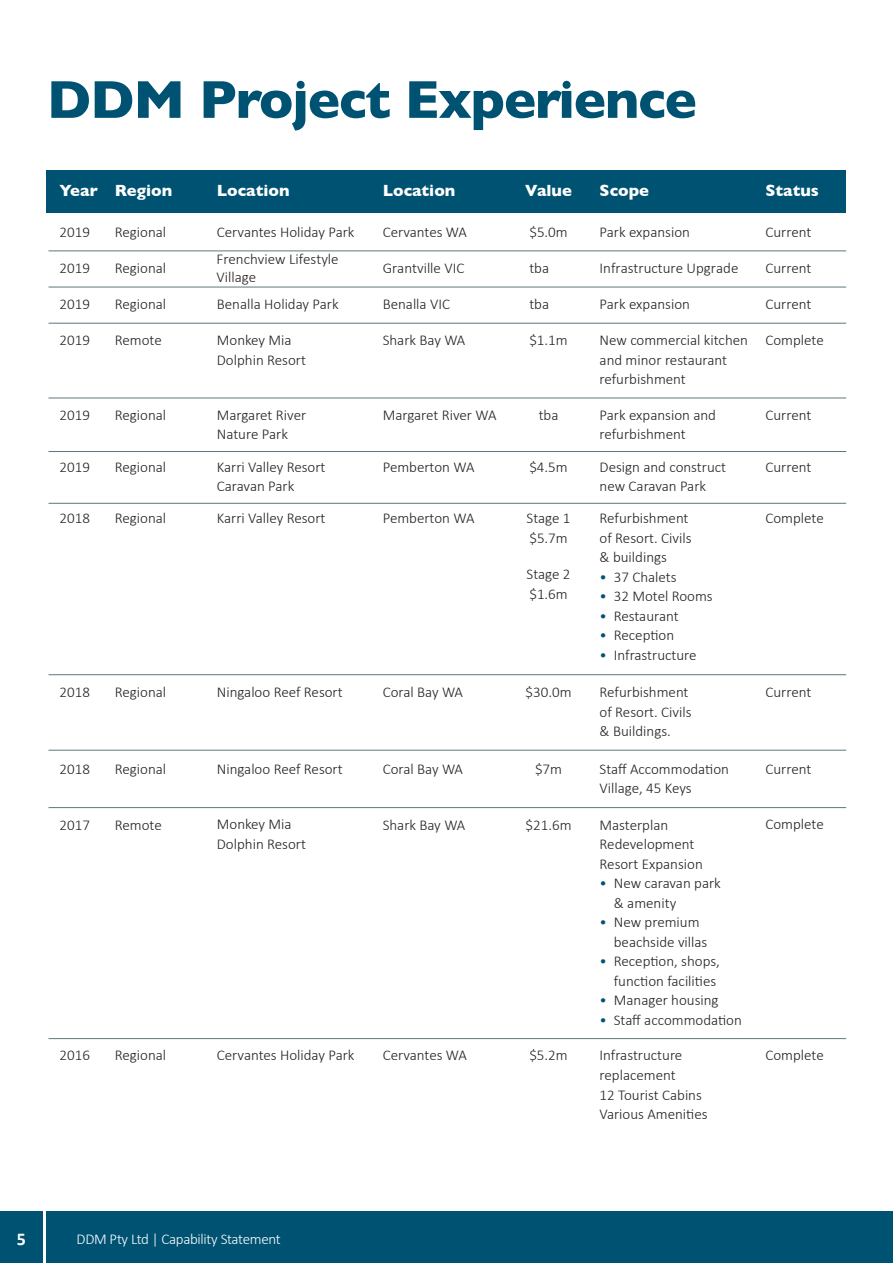
<style>
.page{position:relative;width:893px;height:1263px;background:#fff}
.page>*{position:absolute;margin:0;border:0;box-sizing:border-box;transform-origin:0 0}
.t1{font:700 54px "Gill Sans";letter-spacing:-.02em;color:#005273}
.t2{font:700 18px "Calibri";color:#fff}
.t3{font:700 16.5px "Gill Sans";color:#fff}
.t4{font:300 15px/19.5px "Calibri";color:#231f20}
.t5{font:300 15px "Calibri";letter-spacing:-.02em;color:#fff}
.s1{color:#005273}
</style>
<div class="page">
<div style="left:47px;top:1212px;width:846px;height:51px;background:#005273"></div>
<div style="left:0;top:1212px;width:43px;height:51px;background:#005273"></div>
<div style="left:47px;top:170px;width:799px;height:43px;background:#005273"></div>
<hr style="left:49px;top:250px;width:797px;height:1px;background:#60767c">
<hr style="left:49px;top:323px;width:797px;height:1px;background:#60767c">
<hr style="left:49px;top:451px;width:797px;height:1px;background:#60767c">
<hr style="left:49px;top:503px;width:797px;height:1px;background:#60767c">
<hr style="left:49px;top:287px;width:797px;height:1px;background:#60767c">
<hr style="left:49px;top:398px;width:797px;height:1px;background:#60767c">
<hr style="left:49px;top:750px;width:797px;height:1px;background:#60767c">
<hr style="left:49px;top:807px;width:797px;height:1px;background:#60767c">
<hr style="left:49px;top:674px;width:797px;height:1px;background:#60767c">
<hr style="left:49px;top:1038px;width:797px;height:1px;background:#60767c">
<p class="t1" style="left:47px;top:57px;width:652px">DDM Project Experience</p>
<p class="t3" style="left:60px;top:178px;width:40px">Year</p>
<p class="t3" style="left:115px;top:178px;width:59px">Region</p>
<p class="t3" style="left:217px;top:178px;width:74px">Location</p>
<p class="t3" style="left:525px;top:178px;width:48px">Value</p>
<p class="t3" style="left:600px;top:178px;width:51px">Scope</p>
<p class="t3" style="left:765px;top:178px;width:55px">Status</p>
<p class="t4" style="left:383px;top:222px;width:86px">Cervantes WA</p>
<p class="t3" style="left:383px;top:178px;width:74px">Location</p>
<p class="t4" style="left:529px;top:222px;width:40px">$5.0m</p>
<p class="t4" style="left:217px;top:222px;width:139px">Cervantes Holiday Park</p>
<p class="t4" style="left:600px;top:222px;width:92px">Park expansion</p>
<p class="t4" style="left:115px;top:222px;width:53px">Regional</p>
<p class="t4" style="left:60px;top:222px;width:32px">2019</p>
<p class="t4" style="left:765px;top:222px;width:47px">Current</p>
<p class="t4" style="left:60px;top:258px;width:32px">2019</p>
<p class="t4" style="left:115px;top:258px;width:53px">Regional</p>
<p class="t4" style="left:216px;top:250px;width:124px;line-height:18px">Frenchview Lifestyle<br>Village</p>
<p class="t4" style="left:383px;top:258px;width:83px">Grantville VIC</p>
<p class="t4" style="left:529px;top:258px;width:21px">tba</p>
<p class="t4" style="left:600px;top:258px;width:140px">Infrastructure Upgrade</p>
<p class="t4" style="left:765px;top:258px;width:47px">Current</p>
<p class="t4" style="left:60px;top:294px;width:32px">2019</p>
<p class="t4" style="left:115px;top:294px;width:53px">Regional</p>
<p class="t4" style="left:217px;top:294px;width:123px">Benalla Holiday Park</p>
<p class="t4" style="left:383px;top:294px;width:69px">Benalla VIC</p>
<p class="t4" style="left:529px;top:294px;width:21px">tba</p>
<p class="t4" style="left:600px;top:294px;width:92px">Park expansion</p>
<p class="t4" style="left:765px;top:294px;width:47px">Current</p>
<p class="t4" style="left:60px;top:330px;width:32px">2019</p>
<p class="t4" style="left:115px;top:330px;width:48px">Remote</p>
<p class="t4" style="left:217px;top:330px;width:91px">Monkey Mia<br>Dolphin Resort</p>
<p class="t4" style="left:383px;top:330px;width:84px">Shark Bay WA</p>
<p class="t4" style="left:529px;top:330px;width:40px">$1.1m</p>
<p class="t4" style="left:600px;top:330px;width:150px">New commercial kitchen and minor restaurant refurbishment</p>
<p class="t4" style="left:765px;top:330px;width:60px">Complete</p>
<p class="t4" style="left:60px;top:405px;width:32px">2019</p>
<p class="t4" style="left:60px;top:457px;width:32px">2019</p>
<p class="t4" style="left:115px;top:405px;width:53px">Regional</p>
<p class="t4" style="left:115px;top:457px;width:53px">Regional</p>
<p class="t4" style="left:217px;top:405px;width:91px">Margaret River<br>Nature Park</p>
<p class="t4" style="left:217px;top:457px;width:110px">Karri Valley Resort<br>Caravan Park</p>
<p class="t4" style="left:383px;top:405px;width:115px">Margaret River WA</p>
<p class="t4" style="left:383px;top:457px;width:93px">Pemberton WA</p>
<p class="t4" style="left:539px;top:405px;width:21px">tba</p>
<p class="t4" style="left:529px;top:457px;width:40px">$4.5m</p>
<p class="t4" style="left:600px;top:405px;width:118px">Park expansion and refurbishment</p>
<p class="t4" style="left:600px;top:457px;width:128px">Design and construct new Caravan Park</p>
<p class="t4" style="left:765px;top:405px;width:47px">Current</p>
<p class="t4" style="left:765px;top:457px;width:47px">Current</p>
<p class="t4" style="left:60px;top:508px;width:32px">2018</p>
<p class="t4" style="left:115px;top:508px;width:53px">Regional</p>
<p class="t4" style="left:217px;top:508px;width:110px">Karri Valley Resort</p>
<p class="t4" style="left:383px;top:508px;width:93px">Pemberton WA</p>
<p class="t4" style="left:527px;top:508px;width:45px">Stage 1</p>
<p class="t4" style="left:529px;top:528px;width:40px">$5.7m</p>
<p class="t4" style="left:527px;top:564px;width:45px">Stage 2</p>
<p class="t4" style="left:529px;top:584px;width:40px">$1.6m</p>
<p class="t4" style="left:600px;top:508px;width:93px">Refurbishment of Resort. Civils &amp; buildings</p>
<p class="t4" style="left:600px;top:567px;width:79px"><span class="s1">•</span> 37 Chalets</p>
<p class="t4" style="left:600px;top:586px;width:115px"><span class="s1">•</span> 32 Motel Rooms</p>
<p class="t4" style="left:600px;top:606px;width:81px"><span class="s1">•</span> Restaurant</p>
<p class="t4" style="left:600px;top:625px;width:76px"><span class="s1">•</span> Reception</p>
<p class="t4" style="left:600px;top:645px;width:99px"><span class="s1">•</span> Infrastructure</p>
<p class="t4" style="left:765px;top:508px;width:60px">Complete</p>
<p class="t4" style="left:60px;top:682px;width:32px">2018</p>
<p class="t4" style="left:115px;top:682px;width:53px">Regional</p>
<p class="t4" style="left:217px;top:682px;width:127px">Ningaloo Reef Resort</p>
<p class="t4" style="left:383px;top:682px;width:82px">Coral Bay WA</p>
<p class="t4" style="left:526px;top:682px;width:47px">$30.0m</p>
<p class="t4" style="left:600px;top:682px;width:93px">Refurbishment of Resort. Civils &amp; Buildings.</p>
<p class="t4" style="left:765px;top:682px;width:47px">Current</p>
<p class="t4" style="left:60px;top:759px;width:32px">2018</p>
<p class="t4" style="left:115px;top:759px;width:53px">Regional</p>
<p class="t4" style="left:217px;top:759px;width:127px">Ningaloo Reef Resort</p>
<p class="t4" style="left:383px;top:759px;width:82px">Coral Bay WA</p>
<p class="t4" style="left:535px;top:759px;width:29px">$7m</p>
<p class="t4" style="left:600px;top:759px;width:131px">Staff Accommodation<br>Village, 45 Keys</p>
<p class="t4" style="left:765px;top:759px;width:47px">Current</p>
<p class="t4" style="left:60px;top:815px;width:32px">2017</p>
<p class="t4" style="left:115px;top:815px;width:48px">Remote</p>
<p class="t4" style="left:217px;top:815px;width:91px">Monkey Mia<br>Dolphin Resort</p>
<p class="t4" style="left:383px;top:815px;width:84px">Shark Bay WA</p>
<p class="t4" style="left:526px;top:815px;width:47px">$21.6m</p>
<p class="t4" style="left:600px;top:815px;width:96px">Masterplan<br>Redevelopment</p>
<p class="t4" style="left:600px;top:854px;width:105px">Resort Expansion</p>
<p class="t4" style="left:614px;top:873px;width:109px;text-indent:-14px"><span class="s1">•</span> New caravan park &amp; amenity</p>
<p class="t4" style="left:614px;top:912px;width:95px;text-indent:-14px"><span class="s1">•</span> New premium beachside villas</p>
<p class="t4" style="left:600px;top:951px;width:122px;text-align:right"><span class="s1">•</span> Reception, shops, function facilities</p>
<p class="t4" style="left:600px;top:990px;width:121px"><span class="s1">•</span> Manager housing</p>
<p class="t4" style="left:600px;top:1010px;width:144px"><span class="s1">•</span> Staff accommodation</p>
<p class="t4" style="left:765px;top:815px;width:60px">Complete</p>
<p class="t4" style="left:60px;top:1045px;width:32px">2016</p>
<p class="t4" style="left:115px;top:1045px;width:53px">Regional</p>
<p class="t4" style="left:217px;top:1045px;width:139px">Cervantes Holiday Park</p>
<p class="t4" style="left:383px;top:1045px;width:86px">Cervantes WA</p>
<p class="t4" style="left:529px;top:1045px;width:40px">$5.2m</p>
<p class="t4" style="left:600px;top:1045px;width:84px">Infrastructure replacement</p>
<p class="t4" style="left:600px;top:1084px;width:104px">12 Tourist Cabins</p>
<p class="t4" style="left:600px;top:1104px;width:110px">Various Amenities</p>
<p class="t4" style="left:765px;top:1045px;width:60px">Complete</p>
<p class="t2" style="left:17px;top:1226px;width:11px">5</p>
<p class="t5" style="left:77px;top:1230px;width:206px">DDM Pty Ltd | Capability Statement</p>
</div>
